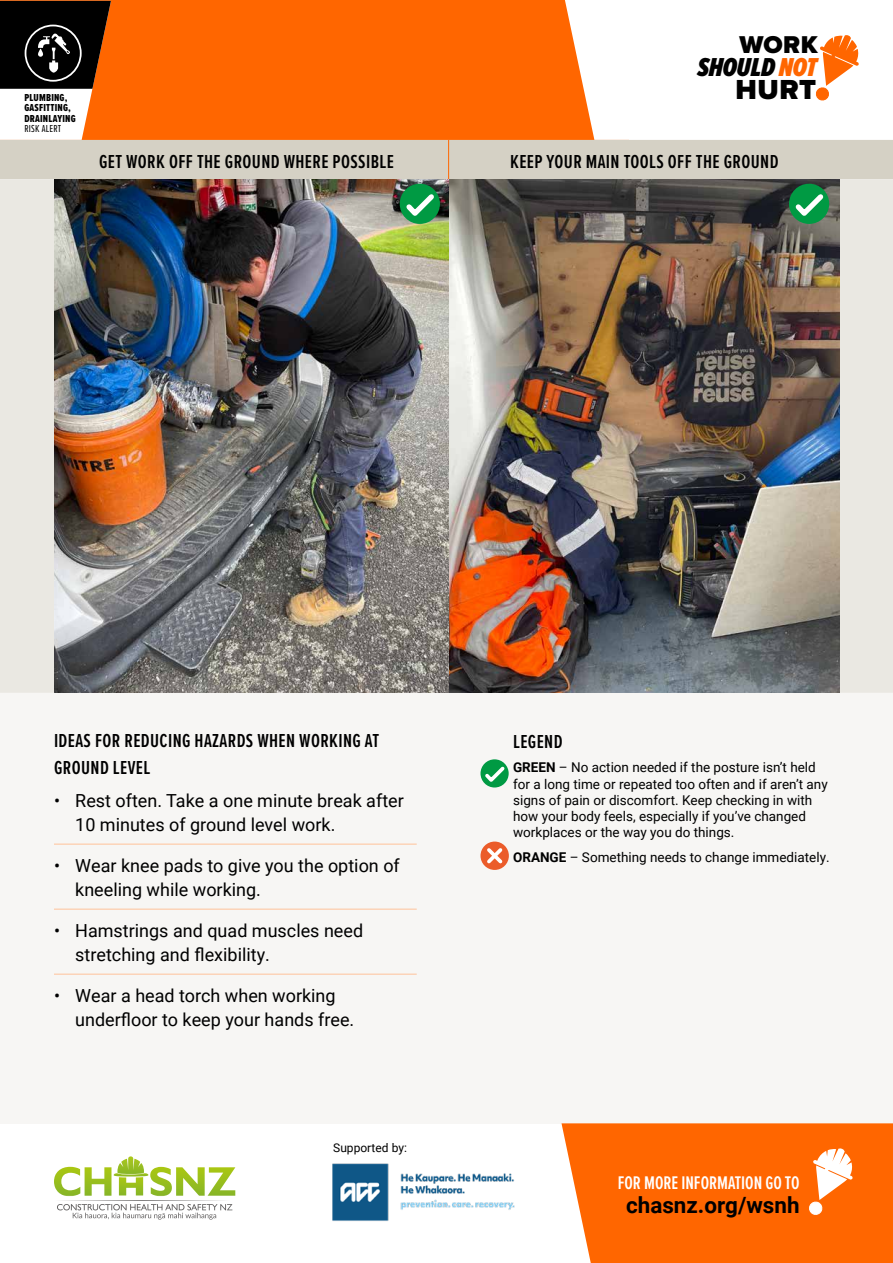
<style>
.page{position:relative;width:893px;height:1263px;background:#fff}
.page>*{position:absolute;margin:0;border:0;box-sizing:border-box;transform-origin:0 0}
.t1{font:900 28.5px "Proxima Nova";color:#000}
.t2{font:italic 900 26.85px "Proxima Nova Ex Cn";letter-spacing:-.01em;color:#000}
.t3{font:900 25.2px "Proxima Nova";color:#000}
.t4{font:700 22.35px "Roboto";color:#000}
.t5{font:600 19.5px/27px "Proxima Nova Ex Cn";letter-spacing:.02em;color:#000}
.t6{font:600 18.9px "Proxima Nova Ex Cn";color:#fff}
.t7{font:18px/24px "Roboto";color:#000}
.t8{font:13.5px/16.2px "Roboto";color:#000}
.t9{font:12px "Roboto";color:#000}
.t10{font:10.5px/10.5px "Proxima Nova Ex Cn Extrabld";letter-spacing:.02em;color:#000}
.t11{font:10.5px "Proxima Nova Ex Cn";letter-spacing:.02em;color:#000}
.s1{color:#f60}
.s2{font-weight:700}
</style>
<div class="page">
<div style="left:0;top:506px;width:893px;height:617px;background:#f7f6f4"></div>
<div style="left:561px;top:1123px;width:332px;height:140px;background:#f60"></div>
<img style="left:332px;top:1163px;width:183px;height:58px">
<img style="left:118px;top:1156px;width:26px;height:11px">
<img style="left:54px;top:1167px;width:181px;height:29px">
<img style="left:119px;top:1177px;width:24px;height:18px">
<svg style="left:57px;top:1200px;width:175px;height:19px"></svg>
<svg style="left:808px;top:1148px;width:45px;height:67px"></svg>
<div style="left:0;top:179px;width:893px;height:514px;background:#eae8e2"></div>
<img style="left:55px;top:179px;width:785px;height:514px">
<svg style="left:480px;top:759px;width:29px;height:28px"></svg>
<svg style="left:482px;top:763px;width:26px;height:22px"></svg>
<svg style="left:480px;top:841px;width:29px;height:29px"></svg>
<svg style="left:484px;top:845px;width:22px;height:22px"></svg>
<div style="left:789px;top:184px;width:40px;height:40px;background:#009a43;border-radius:50%"></div>
<svg style="left:791px;top:189px;width:37px;height:32px"></svg>
<div style="left:400px;top:184px;width:40px;height:40px;background:#009a43;border-radius:50%"></div>
<svg style="left:402px;top:189px;width:37px;height:32px"></svg>
<hr style="left:54px;top:844px;width:363px;height:1px;background:#ffc299">
<hr style="left:54px;top:909px;width:363px;height:1px;background:#ffc299">
<hr style="left:54px;top:974px;width:363px;height:1px;background:#ffc299">
<svg style="left:0;top:1px;width:893px;height:178px"></svg>
<p class="t10" style="left:24px;top:92px;width:53px">PLUMBING,<br>GASFITTING,<br>DRAINLAYING</p>
<p class="t11" style="left:24px;top:121px;width:38px">RISK ALERT</p>
<h3 class="t3" style="left:739px;top:25px;width:80px">WORK</h3>
<h1 class="t1" style="left:736px;top:68px;width:82px">HURT</h1>
<h2 class="t2" style="left:697px;top:47px;width:121px">SHOULD <span class="s1">NOT</span></h2>
<h3 class="t5" style="left:99px;top:148px;width:296px">GET WORK OFF THE GROUND WHERE POSSIBLE</h3>
<h3 class="t5" style="left:510px;top:148px;width:270px">KEEP YOUR MAIN TOOLS OFF THE GROUND</h3>
<h3 class="t5" style="left:54px;top:727px;width:327px">IDEAS FOR REDUCING HAZARDS WHEN WORKING AT<br>GROUND LEVEL</h3>
<h3 class="t7" style="left:75px;top:788px;width:330px;text-indent:-21px">• Rest often. Take a one minute break after<br>10 minutes of ground level work.</h3>
<h3 class="t7" style="left:75px;top:853px;width:326px;text-indent:-21px">• Wear knee pads to give you the option of kneeling while working.</h3>
<h3 class="t7" style="left:75px;top:918px;width:289px;text-indent:-21px">• Hamstrings and quad muscles need stretching and flexibility.</h3>
<h3 class="t7" style="left:75px;top:983px;width:281px;text-indent:-21px">• Wear a head torch when working underfloor to keep your hands free.</h3>
<p class="t9" style="left:333px;top:1139px;width:75px">Supported by:</p>
<h3 class="t5" style="left:513px;top:727px;width:51px">LEGEND</h3>
<p class="t8" style="left:513px;top:759px;width:316px"><span class="s2">GREEN</span> – No action needed if the posture isn’t held for a long time or repeated too often and if aren’t any signs of pain or discomfort. Keep checking in with how your body feels, especially if you’ve changed workplaces or the way you do things.</p>
<p class="t8" style="left:513px;top:849px;width:318px"><span class="s2">ORANGE</span> – Something needs to change immediately.</p>
<h3 class="t6" style="left:618px;top:1169px;width:183px">FOR MORE INFORMATION GO TO</h3>
<h3 class="t4" style="left:626px;top:1190px;width:175px">chasnz.org/wsnh</h3>
</div>
